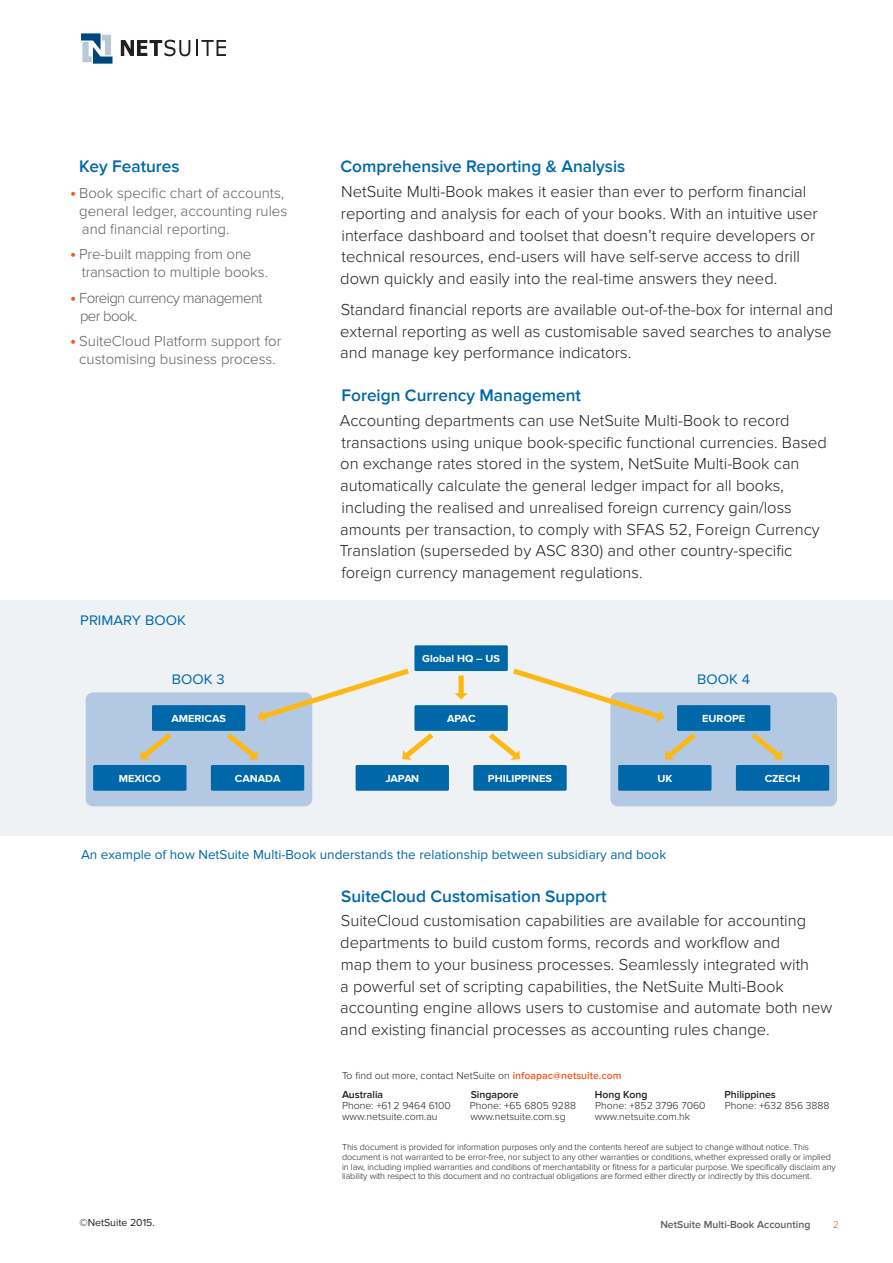
<style>
.page{position:relative;width:893px;height:1263px;background:#fff}
.page>*{position:absolute;margin:0;border:0;box-sizing:border-box;transform-origin:0 0}
.t1{font:600 17.25px "Proxima Nova";color:#0068a9}
.t2{font:300 16.5px/21.8px "Proxima Nova";color:#231f20}
.t3{font:300 15px/18px "Proxima Nova";color:#5f5f62}
.t4{font:300 15px/18px "Proxima Nova";letter-spacing:-.04em;color:#5f5f62}
.t5{font:14.4px "Proxima Nova";color:#0068a9}
.t6{font:13.5px "Proxima Nova";color:#0068a9}
.t7{font:700 10.65px "Proxima Nova";color:#fff}
.t8{font:300 10.5px/18.8px "Proxima Nova";color:#231f20}
.t9{font:600 10.5px "Proxima Nova";color:#5f5f62}
.t10{font:600 10.5px "Proxima Nova";color:#231f20}
.t11{font:10.5px "Proxima Nova";color:#231f20}
.t12{font:300 10.5px "Proxima Nova";color:#f25b21}
.t13{font:300 9px/9.8px "Proxima Nova";letter-spacing:-.01em;color:#231f20}
.s1{font-weight:600;font-size:17.25px;color:#f25b21}
.s2{font-weight:600;color:#f25b21}
.s3{font-weight:600}
</style>
<div class="page">
<svg style="left:81px;top:33px;width:31px;height:31px"></svg>
<svg style="left:121px;top:40px;width:69px;height:16px"></svg>
<svg style="left:196px;top:40px;width:30px;height:16px"></svg>
<div style="left:0;top:600px;width:893px;height:235px;background:#eef2f5"></div>
<div style="left:414px;top:645px;width:94px;height:26px;background:#0068a9"></div>
<div style="left:414px;top:705px;width:94px;height:26px;background:#0068a9"></div>
<div style="left:356px;top:765px;width:93px;height:26px;background:#0068a9"></div>
<div style="left:473px;top:765px;width:94px;height:26px;background:#0068a9"></div>
<div style="left:86px;top:692px;width:226px;height:114px;background:#b3c9e3;border-radius:7px"></div>
<div style="left:152px;top:705px;width:93px;height:26px;background:#0068a9"></div>
<div style="left:93px;top:765px;width:93px;height:26px;background:#0068a9"></div>
<div style="left:211px;top:765px;width:93px;height:26px;background:#0068a9"></div>
<div style="left:610px;top:692px;width:227px;height:114px;background:#b3c9e3;border-radius:7px"></div>
<div style="left:677px;top:705px;width:93px;height:26px;background:#0068a9"></div>
<div style="left:618px;top:765px;width:93px;height:26px;background:#0068a9"></div>
<div style="left:736px;top:765px;width:93px;height:26px;background:#0068a9"></div>
<svg style="left:455px;top:675px;width:13px;height:24px"></svg>
<svg style="left:258px;top:669px;width:151px;height:53px"></svg>
<svg style="left:513px;top:669px;width:151px;height:53px"></svg>
<svg style="left:489px;top:733px;width:31px;height:27px"></svg>
<svg style="left:140px;top:733px;width:31px;height:27px"></svg>
<svg style="left:402px;top:733px;width:31px;height:27px"></svg>
<svg style="left:227px;top:733px;width:31px;height:27px"></svg>
<svg style="left:665px;top:733px;width:31px;height:27px"></svg>
<svg style="left:751px;top:733px;width:32px;height:27px"></svg>
<p class="t1" style="left:79px;top:157px;width:102px">Key Features</p>
<p class="t3" style="left:79px;top:184px;width:210px;text-indent:-9px"><span class="s1">•</span> Book specific chart of accounts, general ledger, accounting rules and financial reporting.</p>
<p class="t3" style="left:82px;top:246px;width:188px;text-indent:-12px"><span class="s1">•</span> Pre-built mapping from one transaction to multiple books.</p>
<p class="t4" style="left:80px;top:289px;width:184px;text-indent:-10px"><span class="s1">•</span> Foreign currency management per book.</p>
<p class="t3" style="left:70px;top:333px;width:213px;text-align:center"><span class="s1">•</span> SuiteCloud Platform support for customising business process.</p>
<p class="t5" style="left:80px;top:611px;width:107px">PRIMARY BOOK</p>
<p class="t1" style="left:340px;top:157px;width:286px">Comprehensive Reporting &amp; Analysis</p>
<p class="t2" style="left:340px;top:181px;width:479px">NetSuite Multi-Book makes it easier than ever to perform financial reporting and analysis for each of your books. With an intuitive user interface dashboard and toolset that doesn’t require developers or technical resources, end-users will have self-serve access to drill down quickly and easily into the real-time answers they need.</p>
<p class="t2" style="left:340px;top:299px;width:494px;text-align:justify">Standard financial reports are available out-of-the-box for internal and external reporting as well as customisable saved searches to analyse and manage key performance indicators.</p>
<p class="t1" style="left:341px;top:385px;width:241px">Foreign Currency Management</p>
<p class="t2" style="left:339px;top:410px;width:489px">Accounting departments can use NetSuite Multi-Book to record transactions using unique book-specific functional currencies. Based on exchange rates stored in the system, NetSuite Multi-Book can automatically calculate the general ledger impact for all books, including the realised and unrealised foreign currency gain/loss amounts per transaction, to comply with SFAS 52, Foreign Currency Translation (superseded by ASC 830) and other country-specific foreign currency management regulations.</p>
<p class="t7" style="left:422px;top:652px;width:79px">Global HQ – US</p>
<p class="t5" style="left:172px;top:671px;width:54px">BOOK 3</p>
<p class="t5" style="left:697px;top:671px;width:54px">BOOK 4</p>
<p class="t7" style="left:171px;top:712px;width:56px">AMERICAS</p>
<p class="t7" style="left:119px;top:772px;width:43px">MEXICO</p>
<p class="t7" style="left:235px;top:772px;width:47px">CANADA</p>
<p class="t7" style="left:447px;top:712px;width:30px">APAC</p>
<p class="t7" style="left:385px;top:772px;width:35px">JAPAN</p>
<p class="t7" style="left:488px;top:772px;width:66px">PHILIPPINES</p>
<p class="t7" style="left:702px;top:712px;width:44px">EUROPE</p>
<p class="t7" style="left:657px;top:772px;width:16px">UK</p>
<p class="t7" style="left:765px;top:772px;width:37px">CZECH</p>
<p class="t6" style="left:81px;top:846px;width:587px">An example of how NetSuite Multi-Book understands the relationship between subsidiary and book</p>
<p class="t1" style="left:341px;top:886px;width:267px">SuiteCloud Customisation Support</p>
<p class="t2" style="left:340px;top:910px;width:493px">SuiteCloud customisation capabilities are available for accounting departments to build custom forms, records and workflow and<br>map them to your business processes. Seamlessly integrated with<br>a powerful set of scripting capabilities, the NetSuite Multi-Book accounting engine allows users to customise and automate both new and existing financial processes as accounting rules change.</p>
<p class="t8" style="left:342px;top:1066px;width:281px">To find out more, contact NetSuite on <span class="s2">infoapac@netsuite.com<br></span><span class="s3">Australia</span></p>
<p class="t10" style="left:471px;top:1088px;width:50px">Singapore</p>
<p class="t10" style="left:595px;top:1088px;width:54px">Hong Kong</p>
<p class="t10" style="left:725px;top:1088px;width:53px">Philippines</p>
<p class="t8" style="left:342px;top:1096px;width:110px">Phone: +61 2 9464 6100</p>
<p class="t8" style="left:470px;top:1096px;width:108px">Phone: +65 6805 9288</p>
<p class="t8" style="left:595px;top:1096px;width:112px">Phone: +852 3796 7060</p>
<p class="t8" style="left:725px;top:1096px;width:106px">Phone: +632 856 3888</p>
<p class="t8" style="left:342px;top:1108px;width:97px">www.netsuite.com.au</p>
<p class="t8" style="left:470px;top:1108px;width:97px">www.netsuite.com.sg</p>
<p class="t8" style="left:595px;top:1108px;width:97px">www.netsuite.com.hk</p>
<p class="t13" style="left:342px;top:1142px;width:495px">This document is provided for information purposes only and the contents hereof are subject to change without notice. This document is not warranted to be error-free, nor subject to any other warranties or conditions, whether expressed orally or implied in law, including implied warranties and conditions of merchantability or fitness for a particular purpose. We specifically disclaim any liability with respect to this document and no contractual obligations are formed either directly or indirectly by this document.</p>
<p class="t11" style="left:79px;top:1217px;width:77px">©NetSuite 2015.</p>
<p class="t9" style="left:660px;top:1218px;width:152px">NetSuite Multi-Book Accounting</p>
<p class="t12" style="left:833px;top:1218px;width:8px">2</p>
</div>
